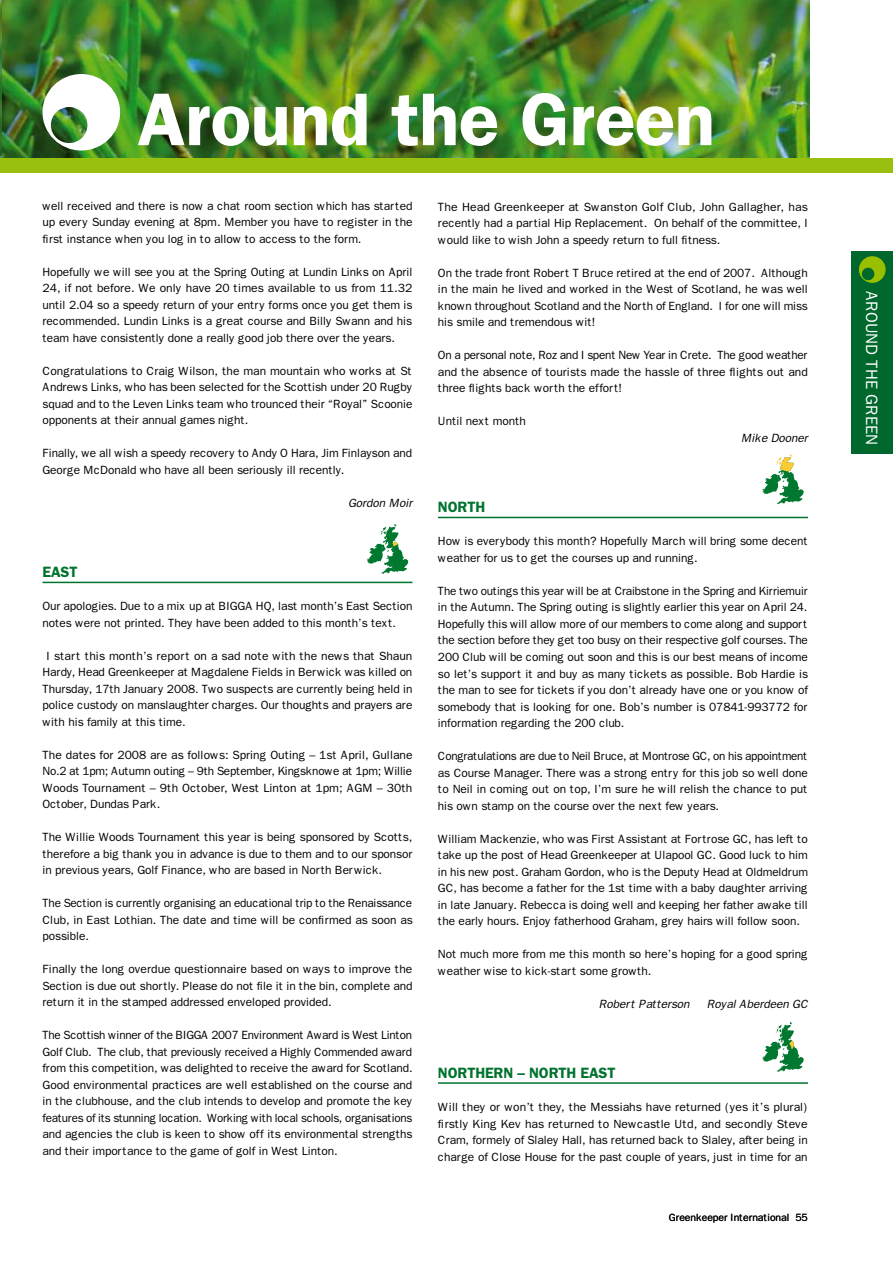
<style>
.page{position:relative;width:893px;height:1263px;background:#fff}
.page>*{position:absolute;margin:0;border:0;box-sizing:border-box;transform-origin:0 0}
.t1{font:600 75px "Franklin Gothic";letter-spacing:-.01em;color:#fff}
.t2{font:16.5px "Franklin Gothic";letter-spacing:-.005em;color:#fff}
.t3{font:600 15px "Franklin Gothic";letter-spacing:-.01em;color:#00732e}
.t4{font:11.85px/16.5px "Franklin Gothic";letter-spacing:-.01em;color:#000;text-align:justify}
.t5{font:italic 11.85px "Franklin Gothic";letter-spacing:-.01em;color:#000}
.t6{font:10.5px "Franklin Gothic";letter-spacing:-.01em;color:#000}
</style>
<div class="page">
<img style="left:1px;top:0;width:808px;height:158px">
<img style="left:43px;top:74px;width:77px;height:77px">
<hr style="left:0;top:0;width:1px;height:170px;background:#00732e">
<hr style="left:43px;top:582px;width:369px;height:1px;background:#00732e">
<svg style="left:367px;top:524px;width:41px;height:50px"></svg>
<hr style="left:438px;top:517px;width:370px;height:1px;background:#00732e">
<hr style="left:438px;top:1082px;width:370px;height:2px;background:#00732e">
<svg style="left:762px;top:454px;width:42px;height:50px"></svg>
<svg style="left:762px;top:1022px;width:42px;height:50px"></svg>
<div style="left:0;top:158px;width:893px;height:15px;background:#99bf0f"></div>
<div style="left:852px;top:251px;width:41px;height:202px;background:#00672d"></div>
<div style="left:859px;top:256px;width:26px;height:27px;background:#98c000;border-radius:50%"></div>
<div style="left:862px;top:268px;width:12px;height:12px;background:#006828;border-radius:50%"></div>
<h1 class="t1" style="left:137px;top:75px;width:579px">Around the Green</h1>
<p class="t4" style="left:43px;top:198px;width:372px">well received and there is now a chat room section which has started up every Sunday evening at 8pm. Member you have to register in the first instance when you log in to allow to access to the form.</p>
<p class="t4" style="left:43px;top:264px;width:371px">Hopefully we will see you at the Spring Outing at Lundin Links on April 24, if not before. We only have 20 times available to us from 11.32 until 2.04 so a speedy return of your entry forms once you get them is recommended. Lundin Links is a great course and Billy Swann and his team have consistently done a really good job there over the years.</p>
<p class="t4" style="left:43px;top:363px;width:372px">Congratulations to Craig Wilson, the man mountain who works at St Andrews Links, who has been selected for the Scottish under 20 Rugby squad and to the Leven Links team who trounced their “Royal” Scoonie opponents at their annual games night.</p>
<p class="t4" style="left:43px;top:445px;width:371px">Finally, we all wish a speedy recovery to Andy O Hara, Jim Finlayson and<br>George McDonald who have all been seriously ill recently.</p>
<p class="t5" style="left:348px;top:496px;width:66px">Gordon Moir</p>
<p class="t3" style="left:43px;top:563px;width:19px">East</p>
<p class="t4" style="left:43px;top:598px;width:371px">Our apologies. Due to a mix up at BIGGA HQ, last month’s East Section notes were not printed. They have been added to this month’s text.</p>
<p class="t4" style="left:43px;top:648px;width:371px;text-indent:4px">I start this month’s report on a sad note with the news that Shaun Hardy, Head Greenkeeper at Magdalene Fields in Berwick was killed on Thursday, 17th January 2008. Two suspects are currently being held in police custody on manslaughter charges. Our thoughts and prayers are with his family at this time.</p>
<p class="t4" style="left:43px;top:747px;width:372px">The dates for 2008 are as follows: Spring Outing – 1st April, Gullane No.2 at 1pm; Autumn outing – 9th September, Kingsknowe at 1pm; Willie Woods Tournament – 9th October, West Linton at 1pm; AGM – 30th October, Dundas Park.</p>
<p class="t4" style="left:43px;top:829px;width:371px">The Willie Woods Tournament this year is being sponsored by Scotts, therefore a big thank you in advance is due to them and to our sponsor in previous years, Golf Finance, who are based in North Berwick.</p>
<p class="t4" style="left:43px;top:895px;width:372px">The Section is currently organising an educational trip to the Renaissance Club, in East Lothian. The date and time will be confirmed as soon as possible.</p>
<p class="t4" style="left:43px;top:961px;width:371px">Finally the long overdue questionnaire based on ways to improve the Section is due out shortly. Please do not file it in the bin, complete and return it in the stamped addressed enveloped provided.</p>
<p class="t4" style="left:43px;top:1027px;width:372px">The Scottish winner of the BIGGA 2007 Environment Award is West Linton Golf Club. The club, that previously received a Highly Commended award from this competition, was delighted to receive the award for Scotland.<br>Good environmental practices are well established on the course and in the clubhouse, and the club intends to develop and promote the key features of its stunning location. Working with local schools, organisations and agencies the club is keen to show off its environmental strengths and their importance to the game of golf in West Linton.</p>
<p class="t4" style="left:438px;top:199px;width:371px">The Head Greenkeeper at Swanston Golf Club, John Gallagher, has recently had a partial Hip Replacement. On behalf of the committee, I would like to wish John a speedy return to full fitness.</p>
<p class="t4" style="left:438px;top:265px;width:372px">On the trade front Robert T Bruce retired at the end of 2007. Although in the main he lived and worked in the West of Scotland, he was well known throughout Scotland and the North of England. I for one will miss his smile and tremendous wit!</p>
<p class="t4" style="left:438px;top:347px;width:371px">On a personal note, Roz and I spent New Year in Crete. The good weather and the absence of tourists made the hassle of three flights out and three flights back worth the effort!</p>
<p class="t4" style="left:438px;top:413px;width:89px">Until next month</p>
<p class="t5" style="left:741px;top:431px;width:68px">Mike Dooner</p>
<p class="t3" style="left:438px;top:498px;width:20px">North</p>
<p class="t4" style="left:438px;top:533px;width:371px">How is everybody this month? Hopefully March will bring some decent weather for us to get the courses up and running.</p>
<p class="t4" style="left:438px;top:583px;width:371px">The two outings this year will be at Craibstone in the Spring and Kirriemuir in the Autumn. The Spring outing is slightly earlier this year on April 24.<br>Hopefully this will allow more of our members to come along and support the section before they get too busy on their respective golf courses. The 200 Club will be coming out soon and this is our best means of income so let’s support it and buy as many tickets as possible. Bob Hardie is the man to see for tickets if you don’t already have one or you know of somebody that is looking for one. Bob’s number is 07841-993772 for information regarding the 200 club.</p>
<p class="t4" style="left:438px;top:748px;width:371px">Congratulations are due to Neil Bruce, at Montrose GC, on his appointment as Course Manager. There was a strong entry for this job so well done to Neil in coming out on top, I’m sure he will relish the chance to put his own stamp on the course over the next few years.</p>
<p class="t4" style="left:438px;top:830px;width:372px">William Mackenzie, who was First Assistant at Fortrose GC, has left to take up the post of Head Greenkeeper at Ulapool GC. Good luck to him in his new post. Graham Gordon, who is the Deputy Head at Oldmeldrum GC, has become a father for the 1st time with a baby daughter arriving in late January. Rebecca is doing well and keeping her father awake till the early hours. Enjoy fatherhood Graham, grey hairs will follow soon.</p>
<p class="t4" style="left:438px;top:946px;width:371px">Not much more from me this month so here’s hoping for a good spring weather wise to kick-start some growth.</p>
<p class="t5" style="left:599px;top:997px;width:92px">Robert Patterson</p>
<p class="t5" style="left:707px;top:997px;width:103px">Royal Aberdeen GC</p>
<p class="t3" style="left:438px;top:1064px;width:111px">NORTHERN – North</p>
<p class="t3" style="left:581px;top:1064px;width:19px">East</p>
<p class="t4" style="left:438px;top:1099px;width:371px">Will they or won’t they, the Messiahs have returned (yes it’s plural) firstly King Kev has returned to Newcastle Utd, and secondly Steve Cram, formely of Slaley Hall, has returned back to Slaley, after being in charge of Close House for the past couple of years, just in time for an</p>
<p class="t6" style="left:669px;top:1212px;width:140px">Greenkeeper International 55</p>
<h2 class="t2" style="left:881px;top:290px;width:156px;rotate:90deg">AROUND THE GREEN</h2>
</div>
